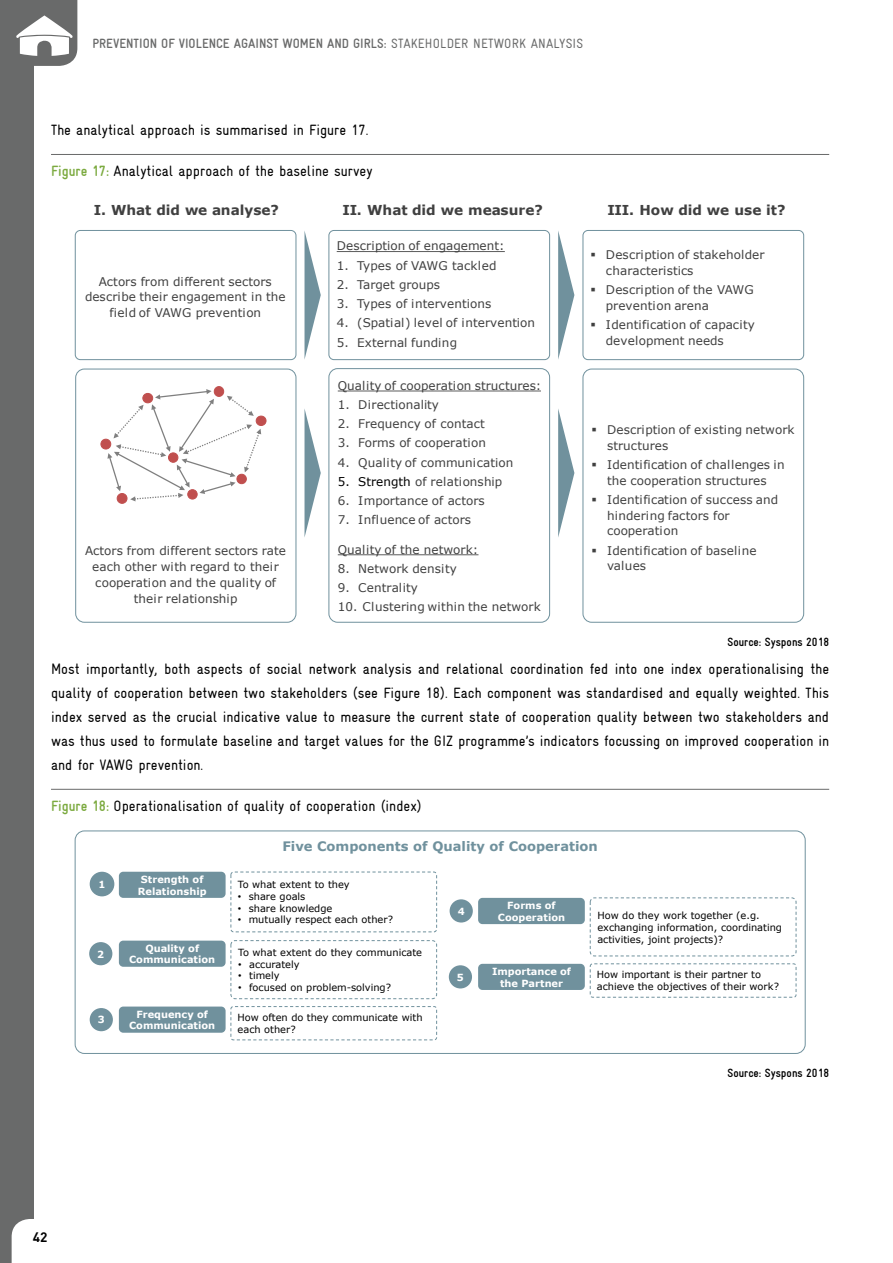
<style>
.page{position:relative;width:893px;height:1263px;background:#fff}
.page>*{position:absolute;margin:0;border:0;box-sizing:border-box;transform-origin:0 0}
.t1{font:condensed 15px/24px "GIZ Gravur TT";color:#000;text-align:justify}
.t2{font:condensed 15px "GIZ Gravur Pro";color:#000}
.t3{font:700 13.65px "Verdana";color:#404040}
.t4{font:700 condensed 13.5px "GIZ Gravur TT";color:#696a6a}
.t5{font:13.5px "DIN Bold";color:#000}
.t6{font:700 13.05px "Verdana";color:#70919d}
.t7{font:12px/15.8px "Verdana";letter-spacing:.005em;color:#404040}
.t8{font:700 condensed 12px "GIZ Gravur Pro";color:#000}
.t9{font:9.9px/11.9px "Verdana";letter-spacing:-.005em;color:#000}
.t10{font:700 9.9px/11.9px "Verdana";color:#fff;text-align:center}
.s1{font-family:"GIZ Gravur Pro";font-weight:400}
.s2{font-family:"GIZ Gravur TT";font-weight:700;color:#7caa40}
.s3{color:#000}
.s4{font-family:"Arial"}
</style>
<div class="page">
<hr style="left:51px;top:154px;width:778px;height:1px;background:#696a6a">
<hr style="left:51px;top:789px;width:778px;height:1px;background:#696a6a">
<div style="left:583px;top:369px;width:221px;height:253px;border:1px solid #70919d;border-radius:9px"></div>
<div style="left:583px;top:230px;width:221px;height:130px;border:1px solid #70919d;border-radius:5px"></div>
<div style="left:328px;top:230px;width:222px;height:130px;border:1px solid #70919d;border-radius:5px"></div>
<svg style="left:337px;top:251px;width:168px;height:1px"></svg>
<svg style="left:558px;top:231px;width:16px;height:128px"></svg>
<svg style="left:305px;top:233px;width:16px;height:125px"></svg>
<div style="left:75px;top:369px;width:221px;height:253px;border:1px solid #70919d;border-radius:9px"></div>
<div style="left:328px;top:368px;width:222px;height:254px;border:1px solid #70919d;border-radius:9px"></div>
<svg style="left:338px;top:391px;width:203px;height:1px"></svg>
<svg style="left:338px;top:554px;width:140px;height:1px"></svg>
<svg style="left:558px;top:409px;width:16px;height:128px"></svg>
<svg style="left:305px;top:411px;width:16px;height:124px"></svg>
<div style="left:214px;top:387px;width:10px;height:9px;background:#c04f4e;border-radius:50%"></div>
<div style="left:214px;top:386px;width:10px;height:11px;border:1px solid #c04f4e;border-radius:50%"></div>
<div style="left:117px;top:493px;width:10px;height:10px;background:#c04f4e;border-radius:50%"></div>
<div style="left:117px;top:493px;width:10px;height:11px;border:1px solid #c04f4e;border-radius:50%"></div>
<div style="left:256px;top:416px;width:10px;height:9px;background:#c04f4e;border-radius:50%"></div>
<div style="left:256px;top:416px;width:10px;height:10px;border:1px solid #c04f4e;border-radius:50%"></div>
<div style="left:101px;top:439px;width:10px;height:10px;background:#c04f4e;border-radius:50%"></div>
<div style="left:100px;top:439px;width:11px;height:10px;border:1px solid #c04f4e;border-radius:50%"></div>
<svg style="left:107px;top:389px;width:154px;height:112px"></svg>
<div style="left:75px;top:230px;width:221px;height:130px;border:1px solid #70919d;border-radius:5px"></div>
<div style="left:75px;top:831px;width:730px;height:223px;background:#fff;border:1px solid #70919d;border-radius:9px"></div>
<div style="left:90px;top:872px;width:24px;height:24px;background:#70919d;border-radius:50%"></div>
<div style="left:119px;top:872px;width:107px;height:26px;background:#70919d;border-radius:4px"></div>
<div style="left:230px;top:872px;width:207px;height:60px;background:#fff;border:1px dashed #70919d;border-radius:3px"></div>
<div style="left:89px;top:942px;width:23px;height:23px;background:#70919d;border-radius:50%"></div>
<div style="left:119px;top:941px;width:107px;height:26px;background:#70919d;border-radius:4px"></div>
<div style="left:230px;top:940px;width:207px;height:59px;background:#fff;border:1px dashed #70919d;border-radius:4px"></div>
<div style="left:90px;top:1008px;width:23px;height:23px;background:#70919d;border-radius:50%"></div>
<div style="left:119px;top:1006px;width:107px;height:27px;background:#70919d;border-radius:4px"></div>
<div style="left:230px;top:1006px;width:207px;height:34px;background:#fff;border:1px dashed #70919d;border-radius:2px"></div>
<div style="left:450px;top:899px;width:23px;height:23px;background:#70919d;border-radius:50%"></div>
<div style="left:478px;top:898px;width:107px;height:26px;background:#70919d;border-radius:4px"></div>
<div style="left:590px;top:897px;width:206px;height:59px;background:#fff;border:1px dashed #70919d;border-radius:4px"></div>
<div style="left:449px;top:965px;width:23px;height:23px;background:#70919d;border-radius:50%"></div>
<div style="left:478px;top:964px;width:107px;height:26px;background:#70919d;border-radius:4px"></div>
<div style="left:590px;top:963px;width:206px;height:35px;background:#fff;border:1px dashed #70919d;border-radius:2px"></div>
<div style="left:0;top:0;width:34px;height:1263px;background:#696a6a"></div>
<svg style="left:12px;top:1219px;width:22px;height:44px"></svg>
<svg style="left:16px;top:0;width:61px;height:66px"></svg>
<p class="t4" style="left:92px;top:35px;width:492px">PREVENTION OF VIOLENCE AGAINST WOMEN AND GIRLS: <span class="s1">STAKEHOLDER NETWORK ANALYSIS</span></p>
<p class="t1" style="left:51px;top:118px;width:319px">The analytical approach is summarised in Figure 17.</p>
<p class="t2" style="left:51px;top:162px;width:323px"><span class="s2">Figure 17:</span> Analytical approach of the baseline survey</p>
<p class="t3" style="left:94px;top:200px;width:187px">I. What did we analyse?</p>
<p class="t3" style="left:342px;top:200px;width:202px">II. What did we measure?</p>
<p class="t3" style="left:607px;top:200px;width:180px">III. How did we use it?</p>
<p class="t7" style="left:85px;top:273px;width:202px;text-align:center">Actors from different sectors describe their engagement in the field of VAWG prevention</p>
<p class="t7" style="left:85px;top:543px;width:202px;text-align:center">Actors from different sectors rate each other with regard to their cooperation and the quality of their relationship</p>
<p class="t7" style="left:337px;top:238px;width:169px">Description of engagement:</p>
<p class="t7" style="left:337px;top:257px;width:161px">1. Types of VAWG tackled</p>
<p class="t7" style="left:337px;top:276px;width:105px">2. Target groups</p>
<p class="t7" style="left:337px;top:296px;width:156px">3. Types of interventions</p>
<p class="t7" style="left:337px;top:315px;width:200px">4. (Spatial) level of intervention</p>
<p class="t7" style="left:337px;top:334px;width:122px">5. External funding</p>
<p class="t7" style="left:338px;top:377px;width:205px">Quality of cooperation structures:</p>
<p class="t7" style="left:338px;top:397px;width:103px">1. Directionality</p>
<p class="t7" style="left:338px;top:416px;width:149px">2. Frequency of contact</p>
<p class="t7" style="left:338px;top:435px;width:150px">3. Forms of cooperation</p>
<p class="t7" style="left:338px;top:454px;width:177px">4. Quality of communication</p>
<p class="t7" style="left:338px;top:474px;width:166px"><span class="s3">5. Strength</span> of relationship</p>
<p class="t7" style="left:338px;top:492px;width:148px">6. Importance of actors</p>
<p class="t7" style="left:338px;top:512px;width:135px">7. Influence of actors</p>
<p class="t7" style="left:338px;top:541px;width:142px">Quality of the network:</p>
<p class="t7" style="left:338px;top:560px;width:121px">8. Network density</p>
<p class="t7" style="left:338px;top:580px;width:82px">9. Centrality</p>
<p class="t7" style="left:338px;top:599px;width:204px">10. Clustering within the network</p>
<p class="t7" style="left:606px;top:246px;width:160px;text-indent:-15px">▪ Description of stakeholder characteristics</p>
<p class="t7" style="left:606px;top:281px;width:149px;text-indent:-15px">▪ Description of the VAWG prevention arena</p>
<p class="t7" style="left:606px;top:316px;width:151px;text-indent:-15px">▪ Identification of capacity development needs</p>
<p class="t7" style="left:607px;top:422px;width:189px;text-indent:-15px">▪ Description of existing network structures</p>
<p class="t7" style="left:592px;top:457px;width:195px;text-align:center">▪ Identification of challenges in the cooperation structures</p>
<p class="t7" style="left:607px;top:492px;width:173px;text-indent:-15px">▪ Identification of success and hindering factors for cooperation</p>
<p class="t7" style="left:607px;top:542px;width:151px;text-indent:-15px">▪ Identification of baseline values</p>
<p class="t8" style="left:727px;top:635px;width:103px">Source: Syspons 2018</p>
<p class="t1" style="left:51px;top:657px;width:780px">Most importantly, both aspects of social network analysis and relational coordination fed into one index operationalising the quality of cooperation between two stakeholders (see Figure 18). Each component was standardised and equally weighted. This index served as the crucial indicative value to measure the current state of cooperation quality between two stakeholders and was thus used to formulate baseline and target values for the GIZ programme’s indicators focussing on improved cooperation in and for VAWG prevention.</p>
<p class="t2" style="left:51px;top:797px;width:372px"><span class="s2">Figure 18:</span> Operationalisation of quality of cooperation (index)</p>
<p class="t6" style="left:282px;top:837px;width:317px">Five Components of Quality of Cooperation</p>
<p class="t10" style="left:99px;top:878px;width:8px">1</p>
<p class="t10" style="left:138px;top:873px;width:70px">Strength of<br>Relationship</p>
<p class="t9" style="left:238px;top:878px;width:114px">To what extent to they</p>
<p class="t9" style="left:238px;top:890px;width:69px"><span class="s4">•</span> share goals</p>
<p class="t9" style="left:238px;top:902px;width:96px"><span class="s4">•</span> share knowledge</p>
<p class="t9" style="left:238px;top:914px;width:157px"><span class="s4">•</span> mutually respect each other?</p>
<p class="t10" style="left:458px;top:905px;width:8px">4</p>
<p class="t10" style="left:498px;top:899px;width:69px">Forms of<br>Cooperation</p>
<p class="t9" style="left:597px;top:909px;width:186px">How do they work together (e.g. exchanging information, coordinating activities, joint projects)?</p>
<p class="t10" style="left:457px;top:971px;width:8px">5</p>
<p class="t10" style="left:492px;top:965px;width:80px">Importance of the Partner</p>
<p class="t9" style="left:597px;top:969px;width:184px">How important is their partner to achieve the objectives of their work?</p>
<p class="t10" style="left:97px;top:948px;width:8px">2</p>
<p class="t10" style="left:129px;top:942px;width:88px">Quality of<br>Communication</p>
<p class="t9" style="left:238px;top:946px;width:185px">To what extent do they communicate</p>
<p class="t9" style="left:238px;top:958px;width:63px"><span class="s4">•</span> accurately</p>
<p class="t9" style="left:238px;top:970px;width:43px"><span class="s4">•</span> timely</p>
<p class="t9" style="left:238px;top:981px;width:154px"><span class="s4">•</span> focused on problem-solving?</p>
<p class="t10" style="left:98px;top:1014px;width:8px">3</p>
<p class="t10" style="left:129px;top:1008px;width:88px">Frequency of<br>Communication</p>
<p class="t9" style="left:238px;top:1011px;width:186px">How often do they communicate with each other?</p>
<p class="t5" style="left:33px;top:1228px;width:16px">42</p>
<p class="t8" style="left:727px;top:1066px;width:103px">Source: Syspons 2018</p>
</div>
